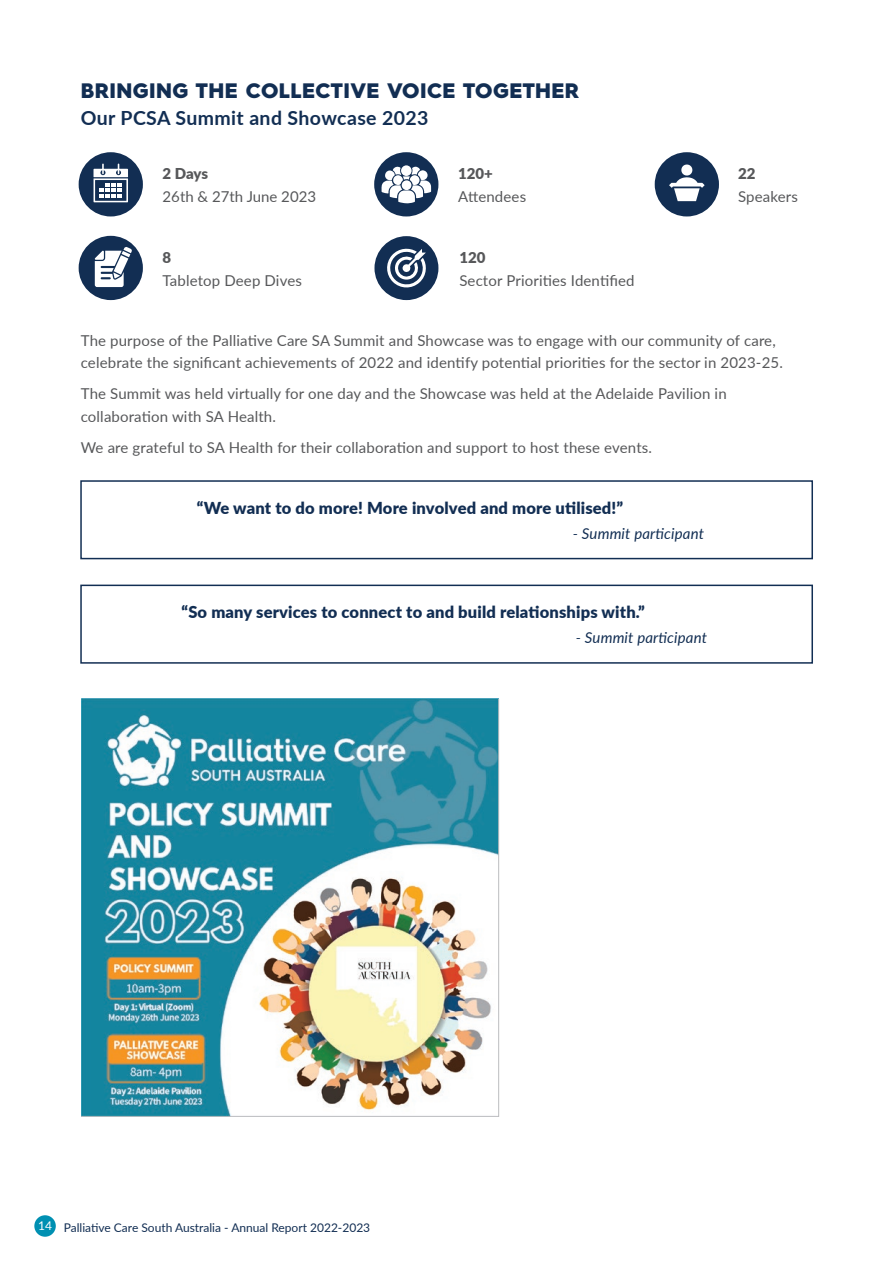
<style>
.page{position:relative;width:893px;height:1263px;background:#fff}
.page>*{position:absolute;margin:0;border:0;box-sizing:border-box;transform-origin:0 0}
.t1{font:900 21px "Hurme Geometric Sans 4";letter-spacing:.02em;color:#122e53}
.t2{font:700 19.5px "Lato";letter-spacing:.02em;color:#122e53}
.t3{font:900 16.5px "Lato";letter-spacing:.01em;color:#122e53}
.t4{font:15px/22.5px "Lato";letter-spacing:.01em;color:#57585a}
.t5{font:italic 15px "Lato";letter-spacing:.01em;color:#122e53}
.t6{font:900 15px "Lato";color:#57585a}
.t7{font:12px "Lato";color:#122e53}
</style>
<div class="page">
<div style="left:34px;top:1215px;width:22px;height:22px;background:#0090b2;border-radius:50%"></div>
<div style="left:79px;top:152px;width:64px;height:64px;background:#122e53;border-radius:50%"></div>
<svg style="left:93px;top:164px;width:35px;height:38px"></svg>
<div style="left:374px;top:152px;width:64px;height:64px;background:#122e53;border-radius:50%"></div>
<svg style="left:381px;top:166px;width:50px;height:37px"></svg>
<div style="left:655px;top:152px;width:64px;height:64px;background:#122e53;border-radius:50%"></div>
<svg style="left:669px;top:165px;width:36px;height:36px"></svg>
<div style="left:374px;top:236px;width:64px;height:64px;background:#122e53;border-radius:50%"></div>
<svg style="left:387px;top:248px;width:39px;height:40px"></svg>
<div style="left:79px;top:236px;width:64px;height:64px;background:#122e53;border-radius:50%"></div>
<svg style="left:95px;top:247px;width:37px;height:40px"></svg>
<img style="left:81px;top:698px;width:418px;height:419px">
<div style="left:80px;top:480px;width:733px;height:79px;border:2px solid #122e53"></div>
<div style="left:80px;top:585px;width:733px;height:79px;border:2px solid #122e53"></div>
<h1 class="t1" style="left:81px;top:76px;width:500px">BRINGING THE COLLECTIVE VOICE TOGETHER</h1>
<h2 class="t2" style="left:81px;top:103px;width:349px">Our PCSA Summit and Showcase 2023</h2>
<p class="t6" style="left:163px;top:162px;width:47px">2 Days</p>
<p class="t4" style="left:163px;top:184px;width:155px">26th &amp; 27th June 2023</p>
<p class="t6" style="left:163px;top:246px;width:10px">8</p>
<p class="t4" style="left:163px;top:268px;width:141px">Tabletop Deep Dives</p>
<p class="t6" style="left:458px;top:162px;width:36px">120+</p>
<p class="t4" style="left:458px;top:184px;width:69px">Attendees</p>
<p class="t6" style="left:459px;top:246px;width:28px">120</p>
<p class="t4" style="left:459px;top:268px;width:177px">Sector Priorities Identified</p>
<p class="t6" style="left:738px;top:162px;width:19px">22</p>
<p class="t4" style="left:738px;top:184px;width:61px">Speakers</p>
<p class="t4" style="left:81px;top:328px;width:704px">The purpose of the Palliative Care SA Summit and Showcase was to engage with our community of care, celebrate the significant achievements of 2022 and identify potential priorities for the sector in 2023-25.</p>
<p class="t4" style="left:81px;top:382px;width:647px">The Summit was held virtually for one day and the Showcase was held at the Adelaide Pavilion in collaboration with SA Health.</p>
<p class="t4" style="left:81px;top:435px;width:573px">We are grateful to SA Health for their collaboration and support to host these events.</p>
<p class="t3" style="left:197px;top:496px;width:428px">“We want to do more! More involved and more utilised!”</p>
<p class="t5" style="left:573px;top:523px;width:133px">- Summit participant</p>
<p class="t3" style="left:181px;top:600px;width:465px">“So many services to connect to and build relationships with.”</p>
<p class="t5" style="left:576px;top:627px;width:133px">- Summit participant</p>
<p class="t7" style="left:38px;top:1219px;width:334px"><sup>14</sup> Palliative Care South Australia - Annual Report 2022-2023</p>
</div>
